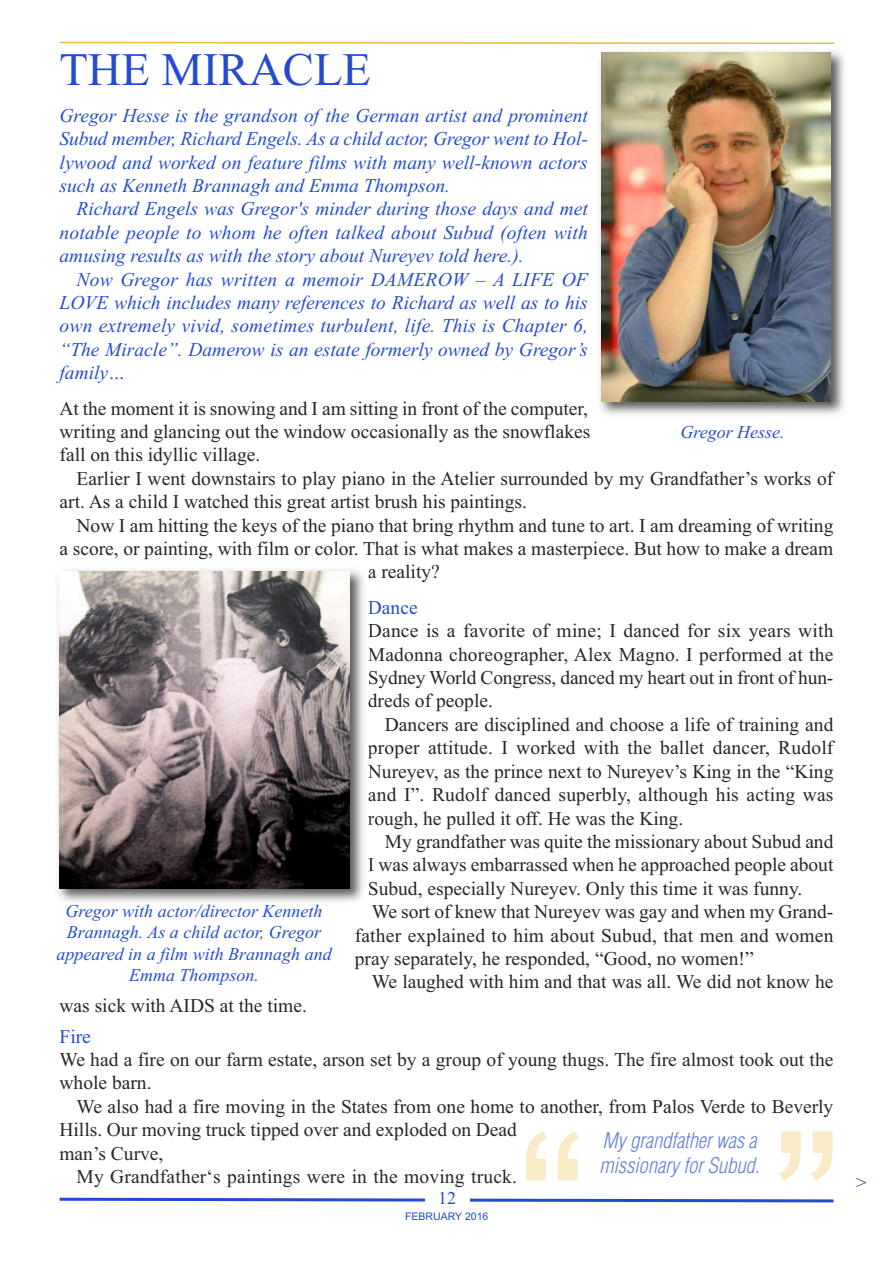
<style>
.page{position:relative;width:893px;height:1263px;background:#fff}
.page>*{position:absolute;margin:0;border:0;box-sizing:border-box;transform-origin:0 0}
.t1{font:210px "Arial";color:#f9eac8}
.t2{font:46.5px "Times New Roman";color:#234bd1}
.t3{font:italic 300 condensed 21px/25.2px "Helvetica";color:#6581df}
.t4{font:19.5px/23.4px "Times New Roman";color:#272627}
.t5{font:italic 19.5px/23.4px "Times New Roman";color:#234bd1;text-align:justify}
.t6{font:19.5px "Times New Roman";color:#234bd1}
.t7{font:italic 18px/21.6px "Times New Roman";color:#234bd1;text-align:center}
.t8{font:18px "Times New Roman";color:#224acc}
.t9{font:10.5px "Arial";color:#224acc}
</style>
<div class="page">
<svg style="left:59px;top:1197px;width:775px;height:6px"></svg>
<svg style="left:59px;top:41px;width:776px;height:3px"></svg>
<div style="left:425px;top:1192px;width:44px;height:26px;background:#fff"></div>
<img style="left:600px;top:51px;width:245px;height:364px">
<img style="left:601px;top:53px;width:230px;height:348px">
<img style="left:58px;top:570px;width:311px;height:332px">
<svg style="left:368px;top:601px;width:1px;height:13px"></svg>
<svg style="left:368px;top:624px;width:1px;height:13px"></svg>
<svg style="left:368px;top:647px;width:1px;height:14px"></svg>
<svg style="left:368px;top:745px;width:1px;height:13px"></svg>
<svg style="left:368px;top:765px;width:1px;height:14px"></svg>
<svg style="left:368px;top:858px;width:1px;height:13px"></svg>
<img style="left:60px;top:571px;width:290px;height:317px">
<h2 class="t2" style="left:60px;top:41px;width:313px">THE MIRACLE</h2>
<p class="t5" style="left:60px;top:103px;width:530px">Gregor Hesse is the grandson of the German artist and prominent Subud member, Richard Engels. As a child actor, Gregor went to Hol&shy;lywood and worked on feature films with many well-known actors such as Kenneth Brannagh and Emma Thompson.</p>
<p class="t5" style="left:60px;top:197px;width:530px;text-indent:17px">Richard Engels was Gregor's minder during those days and met notable people to whom he often talked about Subud (often with amusing results as with the story about Nureyev told here.).</p>
<p class="t5" style="left:60px;top:267px;width:530px;text-indent:17px">Now Gregor has written a memoir DAMEROW – A LIFE OF LOVE which includes many references to Richard as well as to his own extremely vivid, sometimes turbulent, life. This is Chapter 6, “The Miracle”. Damerow is an estate formerly owned by Gregor’s family…</p>
<p class="t4" style="left:60px;top:396px;width:532px">At the moment it is snowing and I am sitting in front of the computer, writing and glancing out the window occasionally as the snowflakes fall on this idyllic village.</p>
<p class="t4" style="left:60px;top:466px;width:775px;text-indent:17px">Earlier I went downstairs to play piano in the Atelier surrounded by my Grandfather’s works of art. As a child I watched this great artist brush his paintings.</p>
<p class="t4" style="left:77px;top:513px;width:758px">Now I am hitting the keys of the piano that bring rhythm and tune to art. I am dreaming of writing</p>
<p class="t4" style="left:60px;top:537px;width:775px">a score, or painting, with film or color. That is what makes a masterpiece. But how to make a dream</p>
<p class="t4" style="left:368px;top:560px;width:73px">a reality?</p>
<p class="t6" style="left:368px;top:596px;width:51px">Dance</p>
<p class="t4" style="left:368px;top:619px;width:467px;text-align:justify">Dance is a favorite of mine; I danced for six years with Madonna choreographer, Alex Magno. I performed at the Sydney World Congress, danced my heart out in front of hun&shy;dreds of people.</p>
<p class="t4" style="left:368px;top:712px;width:467px;text-align:justify;text-indent:17px">Dancers are disciplined and choose a life of training and proper attitude. I worked with the ballet dancer, Rudolf Nureyev, as the prince next to Nureyev’s King in the “King and I”. Rudolf danced superbly, although his acting was rough, he pulled it off. He was the King.</p>
<p class="t4" style="left:385px;top:829px;width:450px">My grandfather was quite the missionary about Subud and</p>
<p class="t4" style="left:368px;top:853px;width:467px">I was always embarrassed when he approached people about</p>
<p class="t4" style="left:368px;top:876px;width:436px">Subud, especially Nureyev. Only this time it was funny.</p>
<p class="t4" style="left:372px;top:900px;width:463px">We sort of knew that Nureyev was gay and when my Grand-</p>
<p class="t4" style="left:355px;top:923px;width:480px">father explained to him about Subud, that men and women</p>
<p class="t4" style="left:355px;top:946px;width:400px">pray separately, he responded, “Good, no women!”</p>
<p class="t4" style="left:372px;top:970px;width:463px">We laughed with him and that was all. We did not know he</p>
<p class="t4" style="left:59px;top:993px;width:249px">was sick with AIDS at the time.</p>
<p class="t6" style="left:60px;top:1024px;width:33px">Fire</p>
<p class="t4" style="left:60px;top:1047px;width:775px">We had a fire on our farm estate, arson set by a group of young thugs. The fire almost took out the whole barn.</p>
<p class="t4" style="left:77px;top:1094px;width:758px">We also had a fire moving in the States from one home to another, from Palos Verde to Beverly</p>
<p class="t4" style="left:59px;top:1118px;width:459px">Hills. Our moving truck tipped over and exploded on Dead</p>
<p class="t4" style="left:59px;top:1141px;width:105px">man’s Curve,</p>
<p class="t4" style="left:76px;top:1164px;width:442px">My Grandfather‘s paintings were in the moving truck.</p>
<p class="t8" style="left:438px;top:1188px;width:19px">12</p>
<p class="t9" style="left:405px;top:1210px;width:85px">FEBRUARY 2016</p>
<p class="t7" style="left:680px;top:421px;width:106px">Gregor Hesse.</p>
<p class="t7" style="left:56px;top:900px;width:277px">Gregor with actor/director Kenneth<br>Brannagh. As a child actor, Gregor appeared in a film with Brannagh and<br>Emma Thompson.</p>
<h1 class="t1" style="left:517px;top:1088px;width:326px">“ ”</h1>
<p class="t3" style="left:599px;top:1127px;width:167px">My grandfather was a missionary for Subud.</p>
<p class="t6" style="left:856px;top:1171px;width:12px">&gt;</p>
</div>
